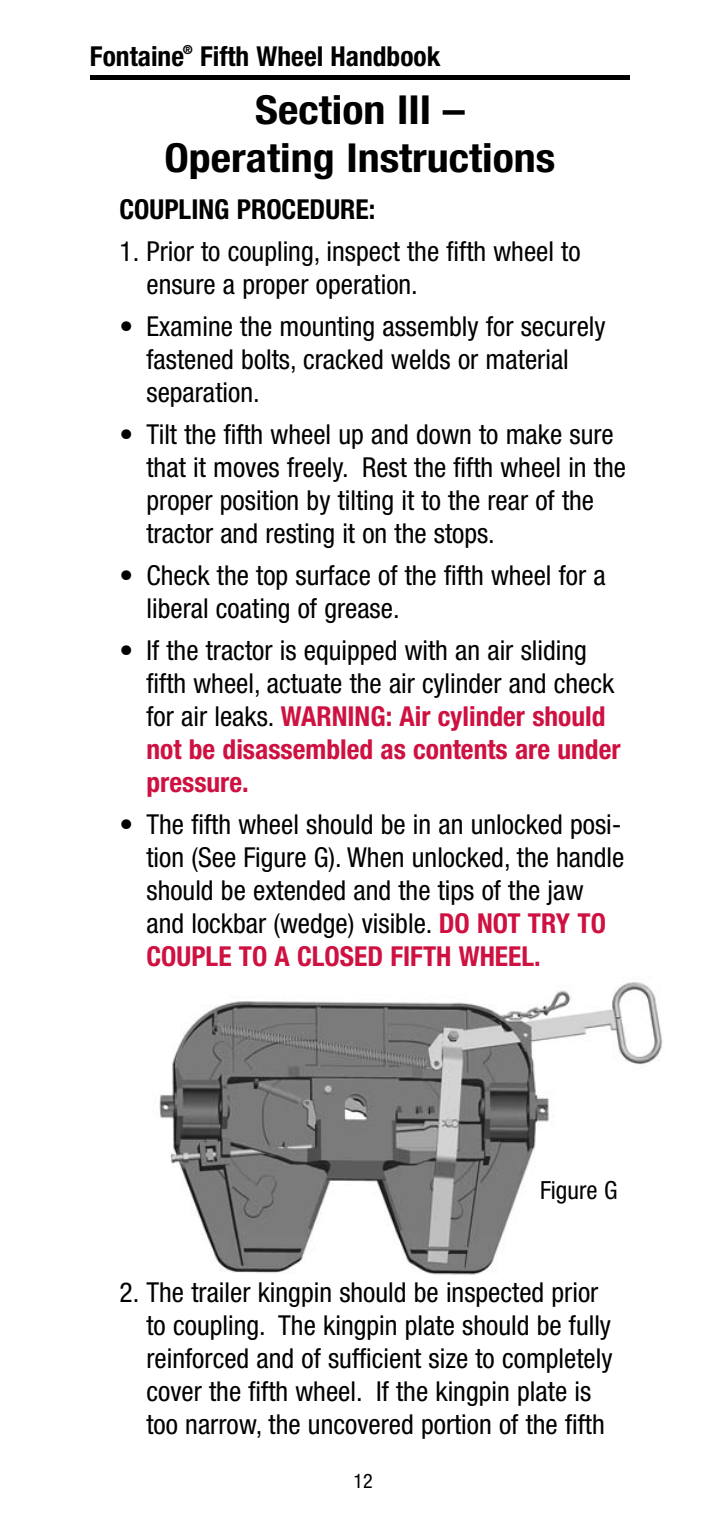
<style>
.page{position:relative;width:720px;height:1530px;background:#fff}
.page>*{position:absolute;margin:0;border:0;box-sizing:border-box;transform-origin:0 0}
.t1{font:700 condensed 40px/48px "Helvetica Neue";color:#000;text-align:center;scale:1.1 1}
.t2{font:condensed 27.5px/33px "Helvetica Neue";color:#000}
.t3{font:700 condensed 27.5px "Helvetica Neue";color:#000}
.t4{font:condensed 25px "Helvetica Neue";color:#000}
.t5{font:condensed 20px "Helvetica Neue";color:#000}
.t6{font:700 condensed 12.5px "Helvetica Neue";color:#000}
.s1{font-weight:700;color:#ce1141}
</style>
<div class="page">
<div style="left:90px;top:75px;width:540px;height:5px;background:#000"></div>
<img style="left:159px;top:982px;width:504px;height:293px">
<div style="left:538px;top:1176px;width:92px;height:41px;background:#fff"></div>
<p class="t3" style="left:90px;top:40px;width:96px">Fontaine</p>
<p class="t6" style="left:183px;top:42px;width:11px">®</p>
<p class="t3" style="left:200px;top:40px;width:242px">Fifth Wheel Handbook</p>
<h1 class="t1" style="left:164px;top:85px;width:357px">Section III –<br>Operating Instructions</h1>
<p class="t3" style="left:119px;top:193px;width:58px">Couplin</p>
<p class="t3" style="left:214px;top:193px;width:163px">g Procedure:</p>
<p class="t2" style="left:147px;top:235px;width:436px;text-indent:-27px">1. Prior to coupling, inspect the fifth wheel to ensure a proper operation.</p>
<p class="t2" style="left:147px;top:310px;width:461px;text-indent:-27px">• Examine the mounting assembly for securely fastened bolts, cracked welds or material separation.</p>
<p class="t2" style="left:147px;top:418px;width:481px;text-indent:-27px">• Tilt the fifth wheel up and down to make sure that it moves freely. Rest the fifth wheel in the proper position by tilting it to the rear of the tractor and resting it on the stops.</p>
<p class="t2" style="left:147px;top:559px;width:461px;text-indent:-27px">• Check the top surface of the fifth wheel for a liberal coating of grease.</p>
<p class="t2" style="left:147px;top:634px;width:476px;text-indent:-27px">• If the tractor is equipped with an air sliding fifth wheel, actuate the air cylinder and check for air leaks. <span class="s1">WARNING: Air cylinder should not be disassembled as contents are under pressure.</span></p>
<p class="t2" style="left:147px;top:807px;width:479px;text-indent:-27px">• The fifth wheel should be in an unlocked posi&shy;tion (See Figure G). When unlocked, the handle should be extended and the tips of the jaw and lockbar (wedge) visible. <span class="s1">DO NOT TRY TO COUPLE TO A CLOSED FIFTH WHEEL.</span></p>
<p class="t4" style="left:540px;top:1175px;width:79px">Figure G</p>
<p class="t2" style="left:147px;top:1275px;width:468px;text-indent:-27px">2. The trailer kingpin should be inspected prior to coupling. The kingpin plate should be fully reinforced and of sufficient size to completely cover the fifth wheel. If the kingpin plate is too narrow, the uncovered portion of the fifth</p>
<p class="t5" style="left:354px;top:1470px;width:21px">12</p>
</div>
